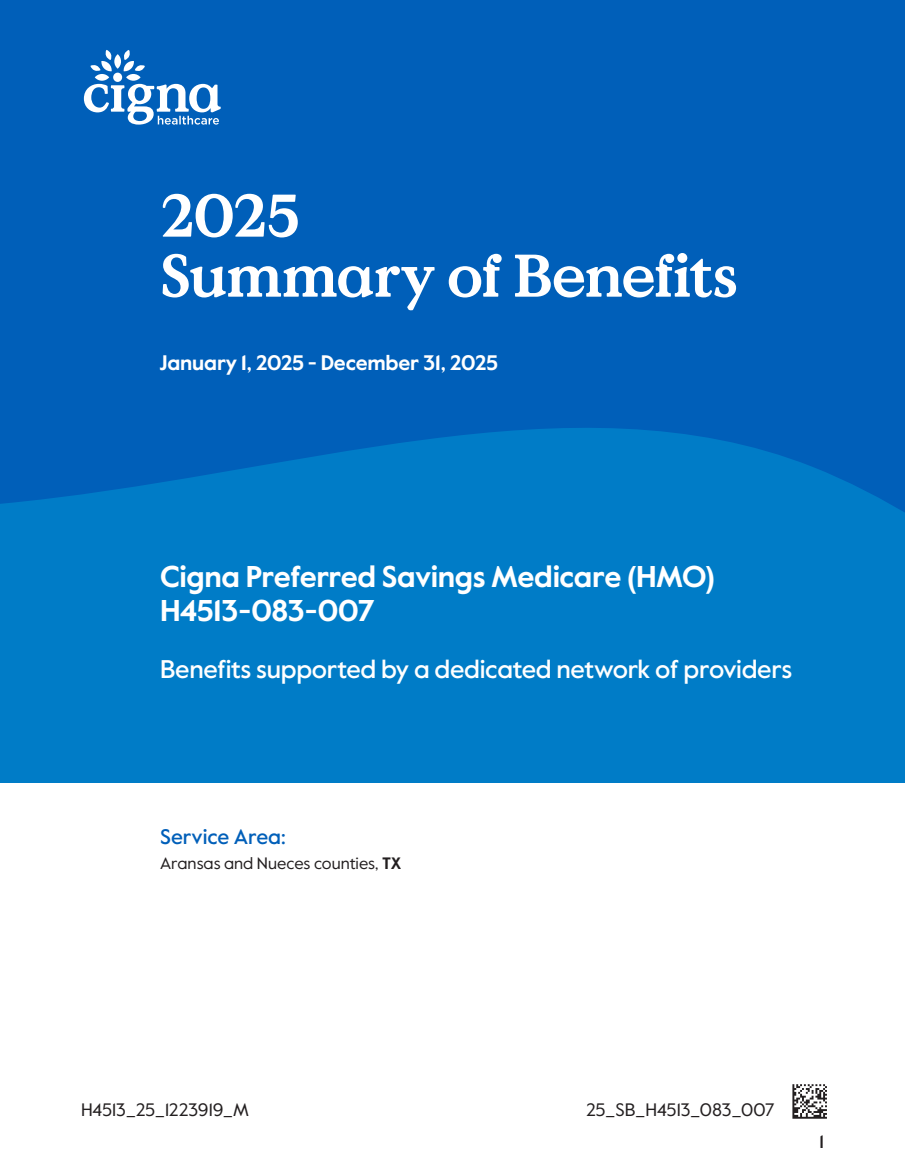
<style>
.page{position:relative;width:905px;height:1175px;background:#fff}
.page>*{position:absolute;margin:0;border:0;box-sizing:border-box;transform-origin:0 0}
.t1{font:700 60px "Value Serif Pro";letter-spacing:-.03em;color:#fff}
.subtitle_toc{font:700 30px/34.5px "Value Sans Pro";letter-spacing:-.015em;color:#fff}
.blurb{font:500 25.5px "Value Sans Pro";letter-spacing:-.015em;color:#fff}
.dates{font:700 21px "Value Sans Pro";letter-spacing:-.01em;color:#fff}
.service_area_heading{font:500 21px "Value Sans Pro";letter-spacing:-.005em;color:#005fb9}
.print_code{font:18px "Value Sans Pro";letter-spacing:-.005em;color:#231f20}
.mat_ID{font:18px "Value Sans Pro";letter-spacing:-.005em;color:#231f20}
.t2{font:500 18px "Value Sans Pro";color:#231f20}
.para_service_area{font:16.5px "Value Sans Pro";color:#231f20}
.s1{font-weight:700}
</style>
<div class="page">
<svg style="left:792px;top:1084px;width:34px;height:34px"></svg>
<div style="left:0;top:338px;width:904px;height:445px;background:#007cc7"></div>
<svg style="left:0;top:0;width:904px;height:512px;background:#0062ba"></svg>
<svg style="left:84px;top:50px;width:137px;height:75px"></svg>
<p class="t1" style="left:160px;top:179px;width:142px">2025</p>
<p class="t1" style="left:160px;top:239px;width:579px">Summary of Benefits</p>
<p class="dates" style="left:159px;top:350px;width:340px">January 1, 2025 - December 31, 2025</p>
<p class="subtitle_toc" style="left:160px;top:560px;width:556px">Cigna Preferred Savings Medicare (HMO)<br>H4513-083-007</p>
<p class="blurb" style="left:160px;top:654px;width:633px">Benefits supported by a dedicated network of providers</p>
<p class="service_area_heading" style="left:160px;top:823px;width:127px">Service Area:</p>
<p class="para_service_area" style="left:160px;top:853px;width:243px">Aransas and Nueces counties, <span class="s1">TX</span></p>
<p class="mat_ID" style="left:81px;top:1098px;width:169px">H4513_25_1223919_M</p>
<p class="print_code" style="left:586px;top:1098px;width:190px">25_SB_H4513_083_007</p>
<p class="t2" style="left:819px;top:1130px;width:6px">1</p>
</div>
